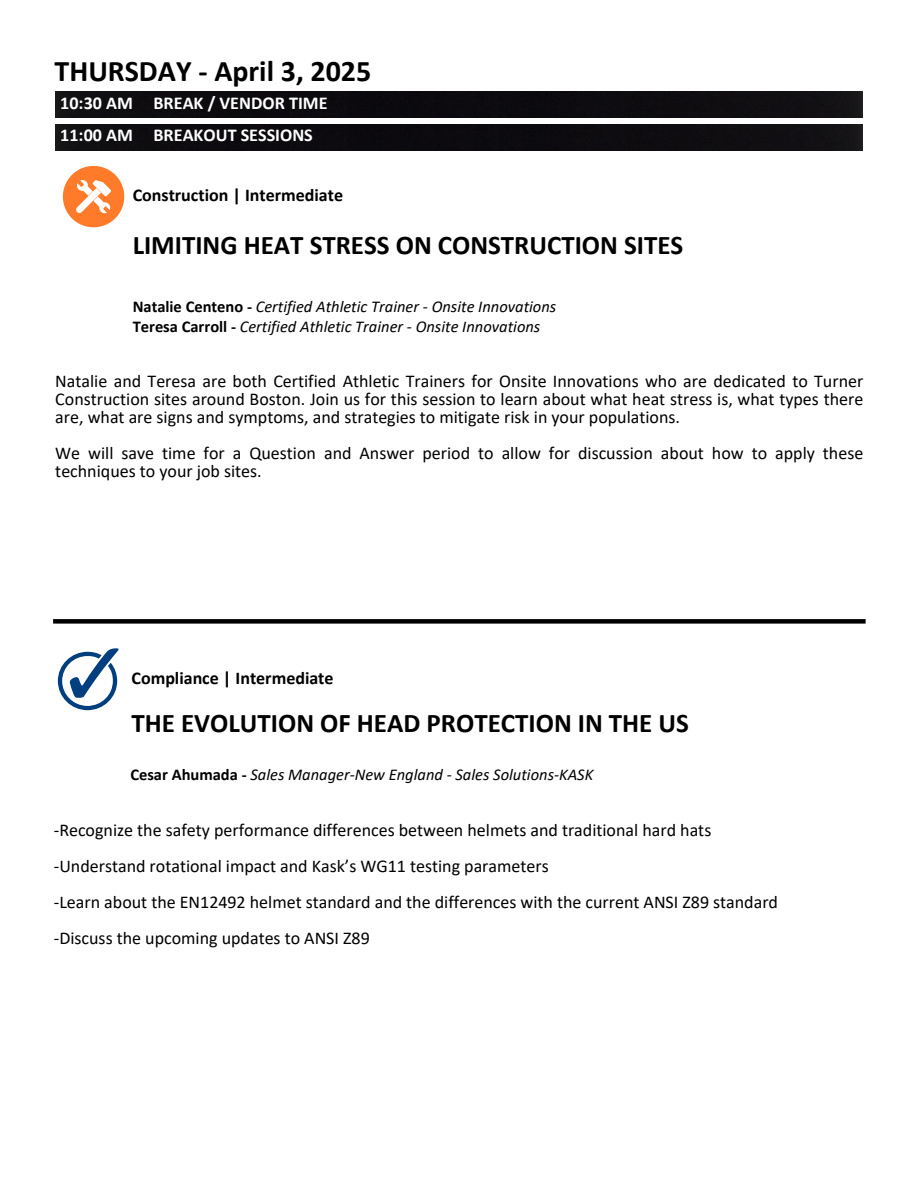
<style>
.page{position:relative;width:918px;height:1188px;background:#fff}
.page>*{position:absolute;margin:0;border:0;box-sizing:border-box;transform-origin:0 0}
.t1{font:700 30px "Calibri";color:#000}
.t2{font:700 27px "Calibri";color:#000}
.t3{font:700 18.15px "Calibri";color:#fff}
.t4{font:18px/18px "Calibri";color:#000;text-align:justify}
.t5{font:700 18px "Calibri";color:#000}
.t6{font:italic 16.5px "Calibri";color:#000}
.s1{font-weight:700;font-style:normal}
</style>
<div class="page">
<svg style="left:58px;top:648px;width:61px;height:62px"></svg>
<svg style="left:63px;top:166px;width:61px;height:61px"></svg>
<div style="left:55px;top:92px;width:808px;height:26px;background:#0e0c0f"></div>
<div style="left:55px;top:124px;width:808px;height:26px;background:#0e0c0f"></div>
<div style="left:53px;top:619px;width:813px;height:5px;background:#000"></div>
<h1 class="t1" style="left:55px;top:59px;width:318px">THURSDAY - April 3, 2025</h1>
<h4 class="t3" style="left:60px;top:95px;width:269px">10:30 AM BREAK / VENDOR TIME</h4>
<h2 class="t3" style="left:60px;top:128px;width:254px">11:00 AM BREAKOUT SESSIONS</h2>
<p class="t5" style="left:133px;top:188px;width:212px">Construction | Intermediate</p>
<p class="t2" style="left:133px;top:234px;width:552px">LIMITING HEAT STRESS ON CONSTRUCTION SITES</p>
<p class="t6" style="left:133px;top:299px;width:425px"><span class="s1">Natalie Centeno -</span> Certified Athletic Trainer - Onsite Innovations</p>
<p class="t6" style="left:133px;top:320px;width:409px"><span class="s1">Teresa Carroll -</span> Certified Athletic Trainer - Onsite Innovations</p>
<p class="t4" style="left:55px;top:374px;width:810px">Natalie and Teresa are both Certified Athletic Trainers for Onsite Innovations who are dedicated to Turner Construction sites around Boston. Join us for this session to learn about what heat stress is, what types there are, what are signs and symptoms, and strategies to mitigate risk in your populations.</p>
<p class="t4" style="left:55px;top:446px;width:810px">We will save time for a Question and Answer period to allow for discussion about how to apply these techniques to your job sites.</p>
<p class="t5" style="left:132px;top:670px;width:204px">Compliance | Intermediate</p>
<h4 class="t2" style="left:132px;top:712px;width:559px">THE EVOLUTION OF HEAD PROTECTION IN THE US</h4>
<h2 class="t6" style="left:130px;top:768px;width:464px"><span class="s1">Cesar Ahumada -</span> Sales Manager-New England - Sales Solutions-KASK</h2>
<p class="t4" style="left:54px;top:822px;width:659px">-Recognize the safety performance differences between helmets and traditional hard hats</p>
<h3 class="t4" style="left:54px;top:858px;width:496px">-Understand rotational impact and Kask’s WG11 testing parameters</h3>
<p class="t4" style="left:54px;top:894px;width:726px">-Learn about the EN12492 helmet standard and the differences with the current ANSI Z89 standard</p>
<h3 class="t4" style="left:54px;top:930px;width:317px">-Discuss the upcoming updates to ANSI Z89</h3>
</div>
